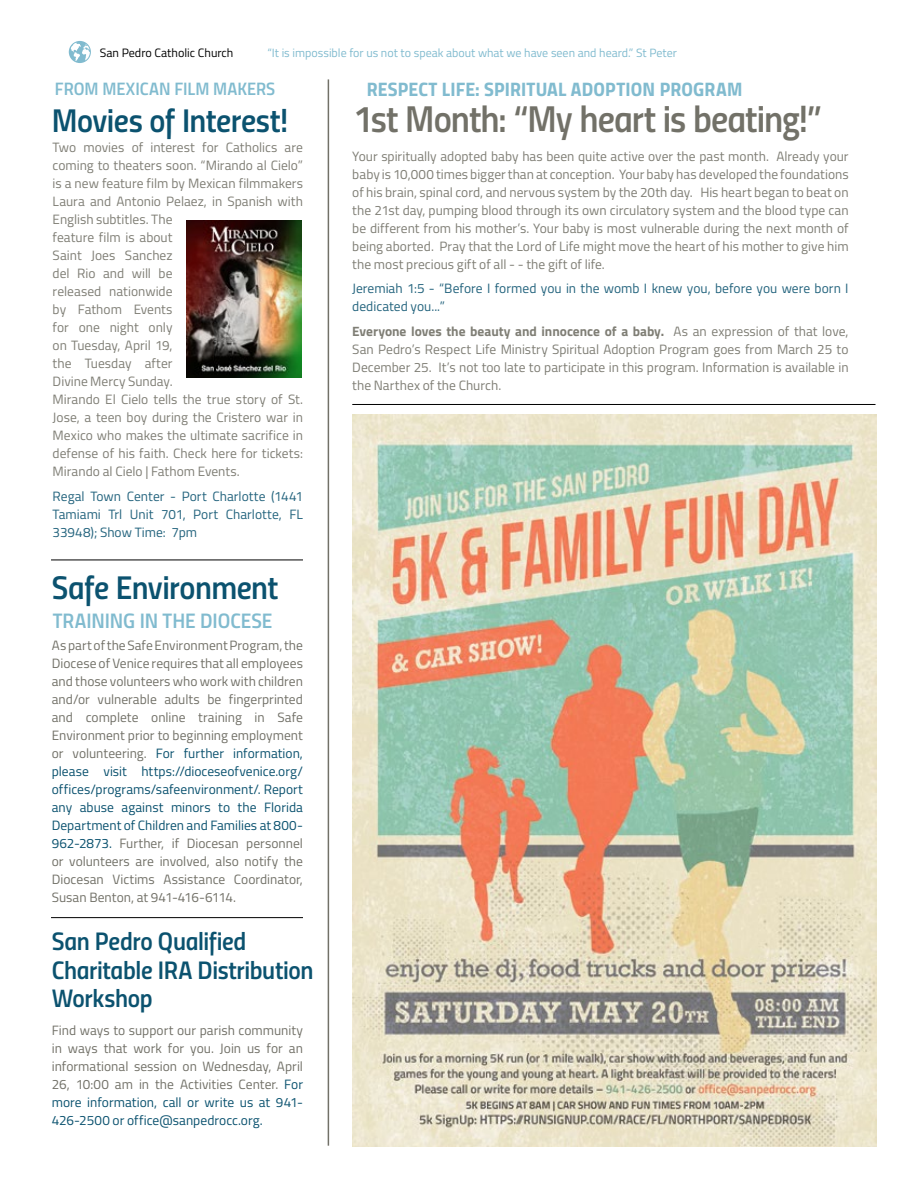
<style>
.page{position:relative;width:918px;height:1188px;background:#fff}
.page>*{position:absolute;margin:0;border:0;box-sizing:border-box;transform-origin:0 0}
.t1{font:37.5px "Titillium Semibold Upright";letter-spacing:-.025em;color:#727168}
.t2{font:33px "Titillium Semibold Upright";letter-spacing:-.015em;color:#0b526f}
.t3{font:25.5px/28.5px "Titillium Semibold Upright";letter-spacing:-.015em;color:#0b526f}
.t4{font:21px "Titillium Semibold Upright";letter-spacing:-.005em;color:#81bbcf}
.t5{font:19.5px "Titillium Bold Upright";letter-spacing:.01em;color:#81bbcf}
.t6{font:18px "Titillium Semibold Upright";color:#81bbcf}
.t7{font:13.5px/18px "Titillium";color:#7f7e75;text-align:justify}
.t8{font:13.5px/18px "Titillium";color:#727168;text-align:justify}
.t9{font:13.5px/18px "Titillium";color:#24647e;text-align:justify}
.t10{font:12.15px "Titillium";color:#000}
.t11{font:12px "Titillium";color:#81bbcf}
.s1{font-weight:700}
.s2{color:#0b526f}
</style>
<div class="page">
<img style="left:352px;top:415px;width:525px;height:731px">
<img style="left:186px;top:221px;width:116px;height:156px">
<svg style="left:69px;top:41px;width:22px;height:22px"></svg>
<hr style="left:352px;top:404px;width:524px;height:1px;background:#000">
<hr style="left:51px;top:560px;width:252px;height:1px;background:#000">
<hr style="left:51px;top:917px;width:252px;height:1px;background:#000">
<hr style="left:328px;top:79px;width:1px;height:1067px;background:#727168">
<p class="t10" style="left:100px;top:44px;width:135px">San Pedro Catholic Church</p>
<p class="t11" style="left:267px;top:44px;width:411px">“It is impossible for us not to speak about what we have seen and heard.” St Peter</p>
<h3 class="t6" style="left:55px;top:75px;width:222px">FROM MEXICAN FILM MAKERS</h3>
<h3 class="t5" style="left:367px;top:74px;width:377px">RESPECT LIFE: SPIRITUAL ADOPTION PROGRAM</h3>
<h1 class="t1" style="left:353px;top:91px;width:471px">1st Month: “My heart is beating!”</h1>
<h2 class="t2" style="left:52px;top:95px;width:238px">Movies of Interest!</h2>
<p class="t7" style="left:53px;top:138px;width:252px;text-align:left">Two movies of interest for Catholics are coming to theaters soon. “Mirando al Cielo” is a new feature film by Mexican filmmakers<br>Laura and Antonio Pelaez, in Spanish with<br>English subtitles. The<br>feature film is about<br>Saint Joes Sanchez<br>del Rio and will be<br>released nationwide<br>by Fathom Events<br>for one night only<br>on Tuesday, April 19,<br>the Tuesday after<br>Divine Mercy Sunday.<br>Mirando El Cielo tells the true story of St.<br>Jose, a teen boy during the Cristero war in<br>Mexico who makes the ultimate sacrifice in defense of his faith. Check here for tickets:<br>Mirando al Cielo | Fathom Events.</p>
<p class="t9" style="left:53px;top:486px;width:252px">Regal Town Center - Port Charlotte (1441<br>Tamiami Trl Unit 701, Port Charlotte, FL 33948); Show Time: 7pm</p>
<p class="t7" style="left:352px;top:146px;width:498px">Your spiritually adopted baby has been quite active over the past month. Already your baby is 10,000 times bigger than at conception. Your baby has developed the foundations of his brain, spinal cord, and nervous system by the 20th day. His heart began to beat on the 21st day, pumping blood through its own circulatory system and the blood type can be different from his mother’s. Your baby is most vulnerable during the next month of being aborted. Pray that the Lord of Life might move the heart of his mother to give him the most precious gift of all - - the gift of life.</p>
<p class="t9" style="left:352px;top:279px;width:498px">Jeremiah 1:5 - “Before I formed you in the womb I knew you, before you were born I dedicated you...”</p>
<p class="t7" style="left:352px;top:322px;width:498px"><span class="s1">Everyone loves the beauty and innocence of a baby.</span> As an expression of that love, San Pedro’s Respect Life Ministry Spiritual Adoption Program goes from March 25 to December 25. It’s not too late to participate in this program. Information is available in the Narthex of the Church.</p>
<h2 class="t2" style="left:52px;top:562px;width:228px">Safe Environment</h2>
<h3 class="t4" style="left:53px;top:604px;width:221px">TRAINING IN THE DIOCESE</h3>
<p class="t8" style="left:52px;top:635px;width:253px">As part of the Safe Environment Program, the Diocese of Venice requires that all employees and those volunteers who work with children and/or vulnerable adults be fingerprinted and complete online training in Safe Environment prior to beginning employment or volunteering. <span class="s2">For further information, please visit https://dioceseofvenice.org/ offices/programs/safeenvironment/. Report any abuse against minors to the Florida Department of Children and Families at 800- 962-2873.</span> Further, if Diocesan personnel or volunteers are involved, also notify the Diocesan Victims Assistance Coordinator, Susan Benton, at 941-416-6114.</p>
<h3 class="t3" style="left:52px;top:926px;width:263px">San Pedro Qualified<br>Charitable IRA Distribution<br>Workshop</h3>
<p class="t8" style="left:52px;top:1021px;width:253px">Find ways to support our parish community in ways that work for you. Join us for an informational session on Wednesday, April 26, 10:00 am in the Activities Center. <span class="s2">For more information, call or write us at 941- 426-2500 or office@sanpedrocc.org.</span></p>
</div>
